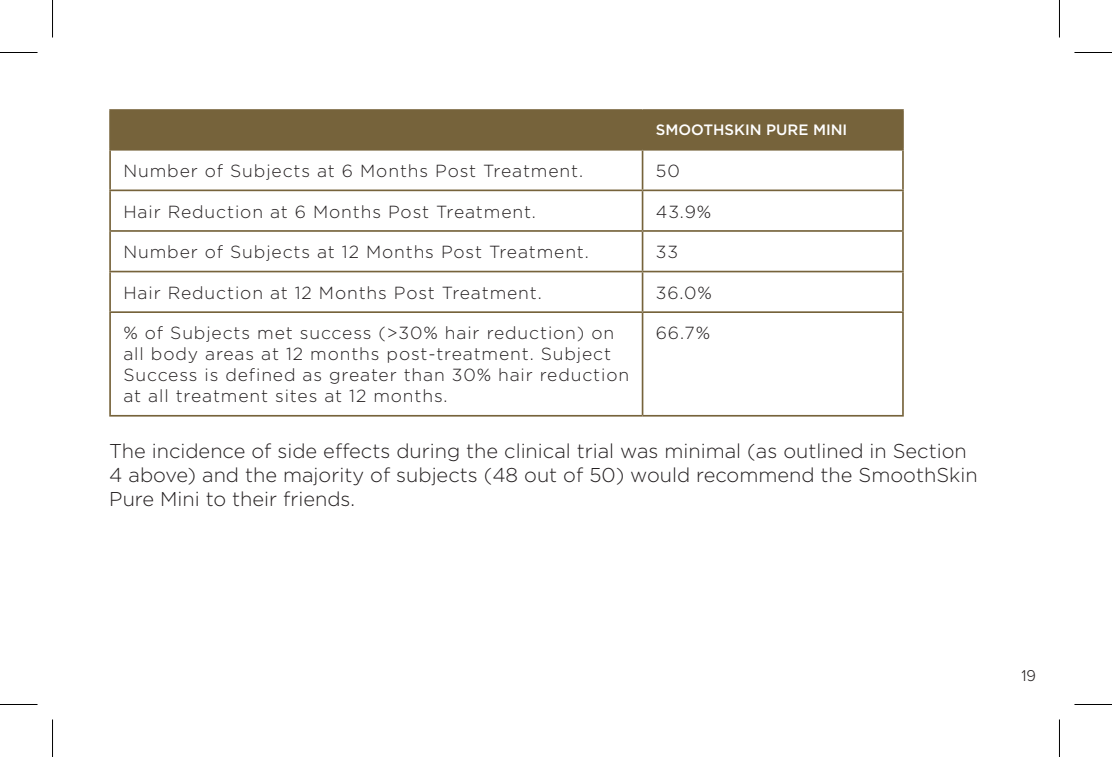
<style>
.page{position:relative;width:1112px;height:757px;background:#fff}
.page>*{position:absolute;margin:0;border:0;box-sizing:border-box;transform-origin:0 0}
.Body_copy{font:300 20px/24px "Gotham";color:#231f20}
.Chart_copy{font:300 17.5px/21px "Gotham";letter-spacing:.05em;color:#231f20}
.t1{font:300 16.25px "Proxima Nova";color:#231f20}
.Chart_copy-2{font:500 15px "Gotham";color:#fff}
</style>
<div class="page">
<div style="left:111px;top:111px;width:791px;height:38px;background:#76633b"></div>
<hr style="left:109px;top:151px;width:2px;height:39px;background:#76633b">
<hr style="left:641px;top:151px;width:2px;height:39px;background:#76633b">
<hr style="left:902px;top:151px;width:1px;height:39px;background:#76633b">
<hr style="left:109px;top:190px;width:533px;height:1px;background:#76633b">
<hr style="left:109px;top:191px;width:2px;height:39px;background:#76633b">
<hr style="left:642px;top:190px;width:261px;height:1px;background:#76633b">
<hr style="left:641px;top:191px;width:2px;height:39px;background:#76633b">
<hr style="left:902px;top:191px;width:1px;height:39px;background:#76633b">
<hr style="left:109px;top:230px;width:533px;height:2px;background:#76633b">
<hr style="left:109px;top:232px;width:2px;height:39px;background:#76633b">
<hr style="left:642px;top:230px;width:261px;height:2px;background:#76633b">
<hr style="left:641px;top:232px;width:2px;height:39px;background:#76633b">
<hr style="left:902px;top:232px;width:1px;height:39px;background:#76633b">
<hr style="left:109px;top:271px;width:533px;height:1px;background:#76633b">
<hr style="left:109px;top:272px;width:2px;height:39px;background:#76633b">
<hr style="left:642px;top:271px;width:261px;height:1px;background:#76633b">
<hr style="left:641px;top:272px;width:2px;height:39px;background:#76633b">
<hr style="left:902px;top:272px;width:1px;height:39px;background:#76633b">
<hr style="left:109px;top:311px;width:533px;height:2px;background:#76633b">
<hr style="left:109px;top:313px;width:2px;height:102px;background:#76633b">
<hr style="left:642px;top:311px;width:261px;height:2px;background:#76633b">
<hr style="left:641px;top:313px;width:2px;height:102px;background:#76633b">
<hr style="left:902px;top:313px;width:1px;height:102px;background:#76633b">
<hr style="left:109px;top:415px;width:533px;height:2px;background:#76633b">
<hr style="left:642px;top:415px;width:261px;height:2px;background:#76633b">
<hr style="left:109px;top:109px;width:533px;height:2px;background:#76633b">
<hr style="left:109px;top:111px;width:2px;height:38px;background:#76633b">
<hr style="left:642px;top:109px;width:261px;height:2px;background:#76633b">
<hr style="left:641px;top:111px;width:2px;height:38px;background:#76633b">
<hr style="left:902px;top:111px;width:1px;height:38px;background:#76633b">
<hr style="left:109px;top:149px;width:533px;height:2px;background:#76633b">
<hr style="left:642px;top:149px;width:261px;height:2px;background:#76633b">
<hr style="left:0;top:52px;width:38px;height:1px;background:#000">
<hr style="left:1074px;top:52px;width:37px;height:1px;background:#000">
<hr style="left:0;top:704px;width:38px;height:1px;background:#000">
<hr style="left:1074px;top:704px;width:37px;height:1px;background:#000">
<hr style="left:52px;top:0;width:1px;height:37px;background:#000">
<hr style="left:52px;top:719px;width:1px;height:38px;background:#000">
<hr style="left:1058px;top:0;width:1px;height:37px;background:#000">
<hr style="left:1058px;top:719px;width:1px;height:38px;background:#000">
<p class="Chart_copy-2" style="left:655px;top:120px;width:193px">SMOOTHSKIN PURE MINI</p>
<p class="Chart_copy" style="left:123px;top:160px;width:461px">Number of Subjects at 6 Months Post Treatment.</p>
<p class="Chart_copy" style="left:655px;top:160px;width:25px">50</p>
<p class="Chart_copy" style="left:123px;top:200px;width:414px">Hair Reduction at 6 Months Post Treatment.</p>
<p class="Chart_copy" style="left:655px;top:200px;width:57px">43.9%</p>
<p class="Chart_copy" style="left:123px;top:241px;width:467px">Number of Subjects at 12 Months Post Treatment.</p>
<p class="Chart_copy" style="left:655px;top:241px;width:24px">33</p>
<p class="Chart_copy" style="left:123px;top:282px;width:420px">Hair Reduction at 12 Months Post Treatment.</p>
<p class="Chart_copy" style="left:655px;top:282px;width:57px">36.0%</p>
<p class="Chart_copy" style="left:123px;top:322px;width:507px">% of Subjects met success (&gt;30% hair reduction) on all body areas at 12 months post-treatment. Subject Success is defined as greater than 30% hair reduction at all treatment sites at 12 months.</p>
<p class="Chart_copy" style="left:655px;top:322px;width:56px">66.7%</p>
<p class="Body_copy" style="left:109px;top:439px;width:869px">The incidence of side effects during the clinical trial was minimal (as outlined in Section<br>4 above) and the majority of subjects (48 out of 50) would recommend the SmoothSkin<br>Pure Mini to their friends.</p>
<p class="t1" style="left:1021px;top:663px;width:16px">19</p>
</div>
